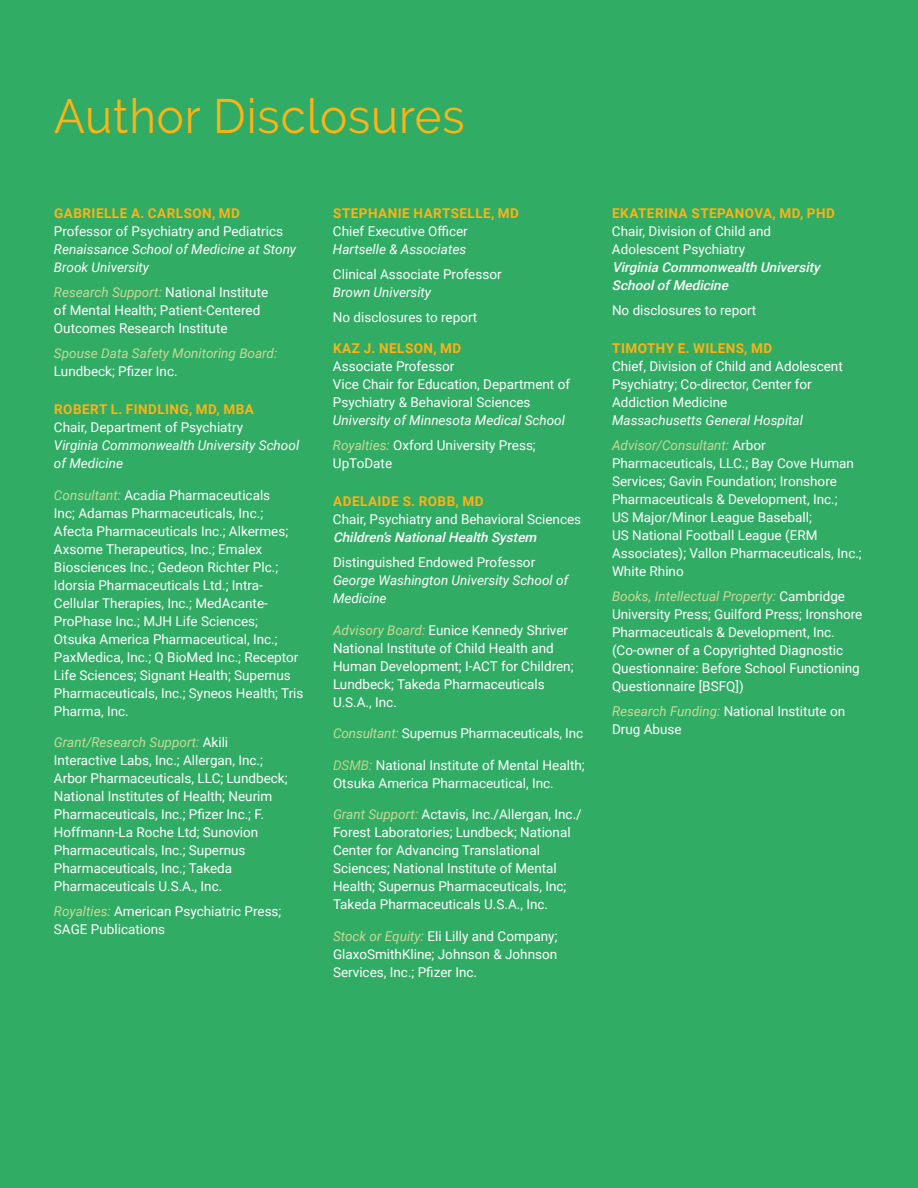
<style>
.page{position:relative;width:918px;height:1188px;background:#30ac65}
.page>*{position:absolute;margin:0;border:0;box-sizing:border-box;transform-origin:0 0}
.t1{font:48px "Raleway";letter-spacing:.02em;color:#fcb316;scale:.95 1}
.t2{font:13.5px/18px "Roboto";color:#fff}
.t3{font:italic 13.5px/18px "Roboto";color:#fff}
.t4{font:700 13.5px "Roboto";letter-spacing:.035em;color:#fcb316}
.t5{font:italic 500 13.5px/18px "Roboto";color:#fff}
.t6{font:italic 13.5px "Roboto";color:#c7d998}
.s1{font-style:italic;color:#c7d998}
.s2{color:#c7d998}
.s3{font-style:normal}
.s4{font-style:italic;color:#bcd387}
</style>
<div class="page">
<h1 class="t1" style="left:54px;top:88px;width:434px">Author Disclosures</h1>
<p class="t4" style="left:54px;top:204px;width:187px">GABRIELLE A. CARLSON, MD</p>
<p class="t2" style="left:54px;top:222px;width:231px">Professor of Psychiatry and Pediatrics</p>
<p class="t3" style="left:54px;top:240px;width:244px">Renaissance School of Medicine at Stony<br>Brook University</p>
<p class="t2" style="left:54px;top:283px;width:216px"><span class="s1">Research Support:</span> National Institute of Mental Health; Patient-Centered<br>Outcomes Research Institute</p>
<p class="t6" style="left:54px;top:344px;width:225px">Spouse Data Safety Monitoring Board:</p>
<p class="t2" style="left:54px;top:362px;width:125px">Lundbeck; Pfizer Inc.</p>
<p class="t4" style="left:54px;top:400px;width:201px">ROBERT L. FINDLING, MD, MBA</p>
<p class="t2" style="left:54px;top:418px;width:191px">Chair, Department of Psychiatry</p>
<p class="t3" style="left:54px;top:436px;width:247px">Virginia Commonwealth University School of Medicine</p>
<p class="t2" style="left:54px;top:485px;width:251px"><span class="s1">Consultant:</span> Acadia Pharmaceuticals<br>Inc; Adamas Pharmaceuticals, Inc.; Afecta Pharmaceuticals Inc.; Alkermes; Axsome Therapeutics, Inc.; Emalex Biosciences Inc.; Gedeon Richter Plc.; Idorsia Pharmaceuticals Ltd.; Intra-Cellular Therapies, Inc.; MedAcante-ProPhase Inc.; MJH Life Sciences; Otsuka America Pharmaceutical, Inc.; PaxMedica, Inc.; Q BioMed Inc.; Receptor Life Sciences; Signant Health; Supernus Pharmaceuticals, Inc.; Syneos Health; Tris Pharma, Inc.</p>
<p class="t2" style="left:54px;top:733px;width:235px"><span class="s1">Grant/Research Support:</span> Akili Interactive Labs, Inc.; Allergan, Inc.; Arbor Pharmaceuticals, LLC; Lundbeck; National Institutes of Health; Neurim Pharmaceuticals, Inc.; Pfizer Inc.; F.<br>Hoffmann-La Roche Ltd; Sunovion Pharmaceuticals, Inc.; Supernus Pharmaceuticals, Inc.; Takeda Pharmaceuticals U.S.A., Inc.</p>
<p class="t2" style="left:54px;top:901px;width:229px"><span class="s1">Royalties:</span> American Psychiatric Press;<br>SAGE Publications</p>
<p class="t4" style="left:333px;top:204px;width:187px">STEPHANIE HARTSELLE, MD</p>
<p class="t2" style="left:333px;top:222px;width:136px">Chief Executive Officer</p>
<p class="t3" style="left:333px;top:240px;width:135px">Hartselle &amp; Associates</p>
<p class="t2" style="left:333px;top:265px;width:170px">Clinical Associate Professor</p>
<p class="t3" style="left:333px;top:283px;width:100px">Brown University</p>
<p class="t2" style="left:333px;top:307px;width:146px">No disclosures to report</p>
<p class="t4" style="left:333px;top:339px;width:130px">KAZ J. NELSON, MD</p>
<p class="t2" style="left:333px;top:357px;width:239px">Associate Professor<br>Vice Chair for Education, Department of<br>Psychiatry &amp; Behavioral Sciences</p>
<p class="t3" style="left:333px;top:407px;width:234px;line-height:24.8px">University of Minnesota Medical School<br><span class="s2">Royalties:</span> <span class="s3">Oxford University Press;</span></p>
<p class="t2" style="left:333px;top:454px;width:61px">UpToDate</p>
<p class="t4" style="left:333px;top:492px;width:152px">ADELAIDE S. ROBB, MD</p>
<p class="t2" style="left:333px;top:510px;width:250px">Chair, Psychiatry and Behavioral Sciences</p>
<p class="t5" style="left:333px;top:528px;width:209px">Children’sNationalHealth System</p>
<p class="t2" style="left:333px;top:553px;width:204px">Distinguished Endowed Professor</p>
<p class="t3" style="left:333px;top:571px;width:237px">George Washington University School of<br>Medicine</p>
<p class="t2" style="left:333px;top:620px;width:242px"><span class="s1">Advisory Board:</span> Eunice Kennedy Shriver National Institute of Child Health and Human Development; I-ACT for Children; Lundbeck; Takeda Pharmaceuticals U.S.A., Inc.</p>
<p class="t2" style="left:333px;top:724px;width:252px"><span class="s1">Consultant:</span> Supernus Pharmaceuticals, Inc</p>
<p class="t2" style="left:333px;top:755px;width:253px"><span class="s4">DSMB:</span> National Institute of Mental Health;<br>Otsuka America Pharmaceutical, Inc.</p>
<p class="t2" style="left:333px;top:805px;width:250px"><span class="s1">Grant Support:</span> Actavis, Inc./Allergan, Inc./ Forest Laboratories; Lundbeck; National Center for Advancing Translational Sciences; National Institute of Mental Health; Supernus Pharmaceuticals, Inc; Takeda Pharmaceuticals U.S.A., Inc.</p>
<p class="t2" style="left:333px;top:926px;width:226px;text-align:justify"><span class="s1">Stock or Equity:</span> Eli Lilly and Company; GlaxoSmithKline; Johnson &amp; Johnson Services, Inc.; Pfizer Inc.</p>
<p class="t4" style="left:612px;top:204px;width:224px">EKATERINA STEPANOVA, MD, PHD</p>
<p class="t2" style="left:612px;top:222px;width:161px">Chair, Division of Child and<br>Adolescent Psychiatry</p>
<p class="t5" style="left:612px;top:258px;width:213px">Virginia Commonwealth University<br>SchoolofMedicine</p>
<p class="t2" style="left:612px;top:301px;width:146px">No disclosures to report</p>
<p class="t4" style="left:612px;top:339px;width:162px">TIMOTHY E. WILENS, MD</p>
<p class="t2" style="left:612px;top:357px;width:232px">Chief, Division of Child and Adolescent<br>Psychiatry; Co-director, Center for<br>Addiction Medicine</p>
<p class="t3" style="left:612px;top:408px;width:193px;line-height:24.8px">Massachusetts General Hospital<br><span class="s2">Advisor/Consultant:</span> <span class="s3">Arbor</span></p>
<p class="t2" style="left:612px;top:454px;width:251px">Pharmaceuticals, LLC.; Bay Cove Human Services; Gavin Foundation; Ironshore Pharmaceuticals &amp; Development, Inc.;<br>US Major/Minor League Baseball;<br>US National Football League (ERM Associates); Vallon Pharmaceuticals, Inc.; White Rhino</p>
<p class="t2" style="left:612px;top:587px;width:252px"><span class="s1">Books, Intellectual Property:</span> Cambridge University Press; Guilford Press; Ironshore Pharmaceuticals &amp; Development, Inc. (Co-owner of a Copyrighted Diagnostic Questionnaire: Before School Functioning Questionnaire [BSFQ])</p>
<p class="t2" style="left:612px;top:701px;width:235px"><span class="s1">Research Funding:</span> National Institute on<br>Drug Abuse</p>
</div>
